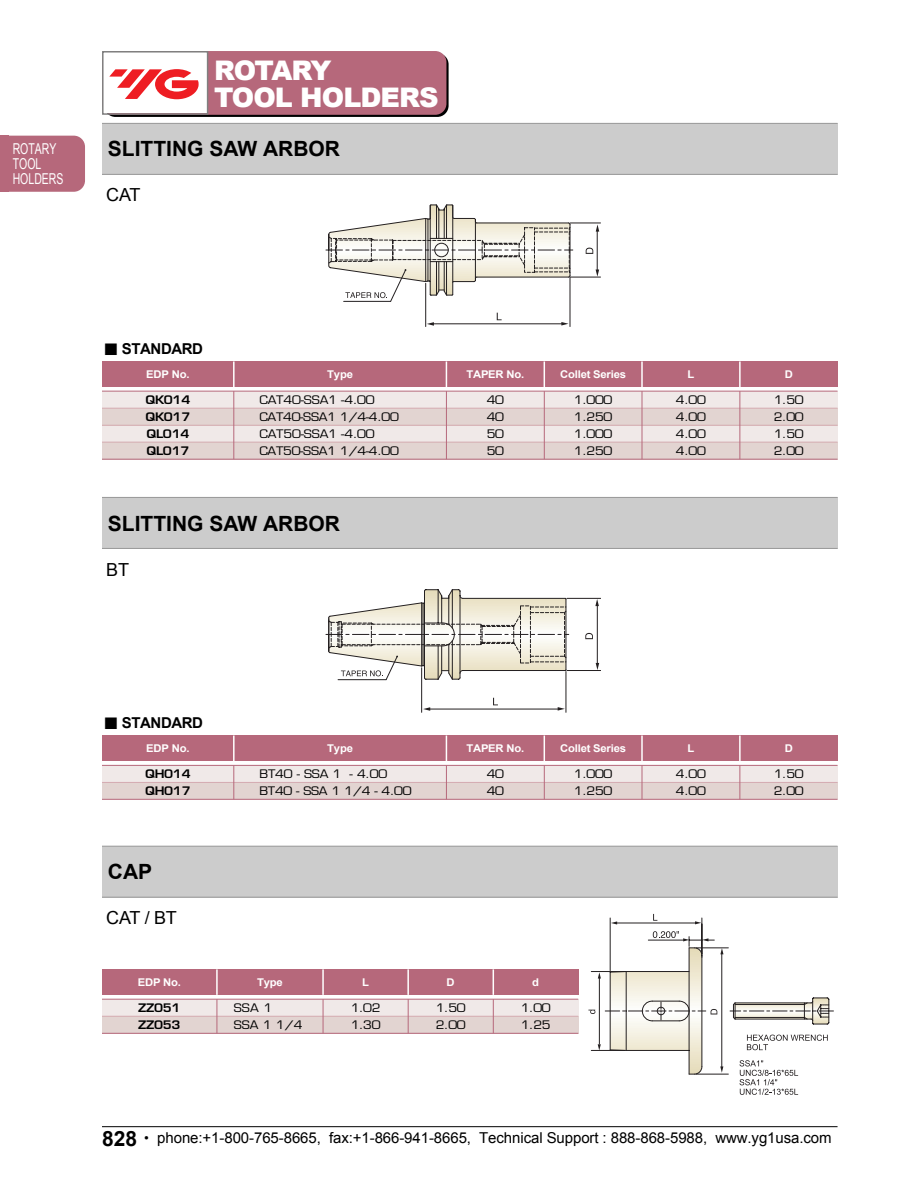
<style>
.page{position:relative;width:915px;height:1182px;background:#fff}
.page>*{position:absolute;margin:0;border:0;box-sizing:border-box;transform-origin:0 0}
.t1{font:900 27px/27px "Arial";letter-spacing:-.035em;color:#fff}
.t2{font:700 21px "Arial";color:#000}
.t3{font:18px "Arial";letter-spacing:-.015em;color:#000}
.t4{font:15px "Arial";letter-spacing:-.005em;color:#000}
.t5{font:700 15px "Arial";letter-spacing:-.03em;color:#000}
.t6{font:15px/15px "Arial";color:#fff;scale:.7 1}
.t7{font:11.55px/17.1px "Eurostile";letter-spacing:-.02em;color:#000;scale:1.11 1}
.t8{font:600 11.55px/17.1px "Eurostile";letter-spacing:-.02em;color:#000;scale:1.11 1}
.t9{font:700 10.65px "Arial";letter-spacing:-.015em;color:#fff;scale:1.05 1}
.s1{font-family:"HY Go Thic";font-weight:500}
.s2{font-weight:700;font-size:21px}
.s3{font-family:"HY Te Go Thic";font-weight:700;font-size:13.5px}
</style>
<div class="page">
<div style="left:102px;top:123px;width:736px;height:51px;background:#ccc"></div>
<hr style="left:102px;top:123px;width:736px;height:1px;background:#999">
<hr style="left:102px;top:174px;width:736px;height:1px;background:#999">
<div style="left:9px;top:136px;width:76px;height:56px;background:#b6687b"></div>
<div style="left:0;top:136px;width:9px;height:56px;background:#b6687b"></div>
<hr style="left:102px;top:1126px;width:736px;height:1px;background:#000">
<svg style="left:104px;top:53px;width:345px;height:64px"></svg>
<div style="left:102px;top:51px;width:344px;height:64px;background:#b6687b;border-radius:11px"></div>
<div style="left:104px;top:53px;width:103px;height:60px;background:#fff"></div>
<svg style="left:109px;top:69px;width:90px;height:30px"></svg>
<div style="left:102px;top:51px;width:106px;height:64px;border:2px solid #808080"></div>
<hr style="left:425px;top:283px;width:1px;height:44px;background:#231f20">
<hr style="left:570px;top:277px;width:1px;height:50px;background:#231f20">
<hr style="left:570px;top:223px;width:31px;height:1px;background:#231f20">
<hr style="left:570px;top:277px;width:31px;height:1px;background:#231f20">
<hr style="left:433px;top:324px;width:130px;height:1px;background:#231f20">
<hr style="left:597px;top:230px;width:1px;height:40px;background:#231f20">
<svg style="left:586px;top:248px;width:7px;height:6px"></svg>
<svg style="left:326px;top:204px;width:247px;height:98px"></svg>
<svg style="left:596px;top:270px;width:3px;height:7px"></svg>
<svg style="left:596px;top:224px;width:3px;height:8px"></svg>
<svg style="left:561px;top:322px;width:8px;height:4px"></svg>
<svg style="left:427px;top:322px;width:7px;height:4px"></svg>
<div style="left:102px;top:361px;width:736px;height:26px;background:#b6687b"></div>
<div style="left:102px;top:391px;width:736px;height:68px;background:#f0e9e8"></div>
<div style="left:102px;top:408px;width:736px;height:17px;background:#e2d4d1"></div>
<div style="left:102px;top:442px;width:736px;height:17px;background:#e2d4d1"></div>
<hr style="left:102px;top:391px;width:736px;height:1px;background:#b6687b">
<hr style="left:102px;top:408px;width:736px;height:1px;background:#d5abb1">
<hr style="left:102px;top:425px;width:736px;height:1px;background:#d5abb1">
<hr style="left:102px;top:442px;width:736px;height:1px;background:#d5abb1">
<hr style="left:102px;top:459px;width:736px;height:1px;background:#b6687b">
<hr style="left:233px;top:391px;width:1px;height:68px;background:#b6687b">
<hr style="left:446px;top:391px;width:1px;height:68px;background:#b6687b">
<hr style="left:544px;top:391px;width:1px;height:68px;background:#b6687b">
<hr style="left:642px;top:391px;width:1px;height:68px;background:#b6687b">
<hr style="left:740px;top:391px;width:1px;height:68px;background:#b6687b">
<hr style="left:233px;top:362px;width:2px;height:25px;background:#fff">
<svg style="left:446px;top:362px;width:1px;height:25px"></svg>
<svg style="left:544px;top:362px;width:1px;height:25px"></svg>
<hr style="left:641px;top:362px;width:2px;height:25px;background:#fff">
<hr style="left:739px;top:362px;width:2px;height:25px;background:#fff">
<div style="left:102px;top:497px;width:736px;height:52px;background:#ccc"></div>
<hr style="left:102px;top:497px;width:736px;height:1px;background:#999">
<hr style="left:102px;top:548px;width:736px;height:1px;background:#999">
<hr style="left:567px;top:598px;width:34px;height:1px;background:#231f20">
<hr style="left:567px;top:670px;width:34px;height:1px;background:#231f20">
<hr style="left:597px;top:605px;width:1px;height:58px;background:#231f20">
<svg style="left:326px;top:589px;width:243px;height:124px"></svg>
<svg style="left:585px;top:633px;width:8px;height:6px"></svg>
<svg style="left:596px;top:663px;width:3px;height:7px"></svg>
<svg style="left:595px;top:599px;width:4px;height:7px"></svg>
<hr style="left:702px;top:918px;width:1px;height:39px;background:#231f20">
<hr style="left:610px;top:918px;width:1px;height:53px;background:#231f20">
<hr style="left:696px;top:1074px;width:32px;height:1px;background:#231f20">
<hr style="left:696px;top:948px;width:32px;height:1px;background:#231f20">
<svg style="left:740px;top:1060px;width:58px;height:35px"></svg>
<svg style="left:747px;top:1035px;width:81px;height:15px"></svg>
<svg style="left:730px;top:997px;width:103px;height:28px"></svg>
<svg style="left:588px;top:931px;width:135px;height:144px"></svg>
<hr style="left:616px;top:923px;width:79px;height:1px;background:#231f20">
<svg style="left:653px;top:914px;width:4px;height:7px"></svg>
<svg style="left:695px;top:921px;width:6px;height:3px"></svg>
<svg style="left:611px;top:921px;width:6px;height:4px"></svg>
<div style="left:102px;top:736px;width:736px;height:25px;background:#b6687b"></div>
<div style="left:102px;top:765px;width:736px;height:34px;background:#f0e9e8"></div>
<div style="left:102px;top:782px;width:736px;height:17px;background:#e2d4d1"></div>
<hr style="left:102px;top:765px;width:736px;height:1px;background:#b6687b">
<hr style="left:102px;top:782px;width:736px;height:1px;background:#d5abb1">
<hr style="left:102px;top:799px;width:736px;height:1px;background:#b6687b">
<hr style="left:233px;top:765px;width:1px;height:34px;background:#b6687b">
<hr style="left:446px;top:765px;width:1px;height:34px;background:#b6687b">
<hr style="left:544px;top:765px;width:1px;height:34px;background:#b6687b">
<hr style="left:642px;top:765px;width:1px;height:34px;background:#b6687b">
<hr style="left:740px;top:765px;width:1px;height:34px;background:#b6687b">
<hr style="left:233px;top:736px;width:2px;height:25px;background:#fff">
<svg style="left:446px;top:736px;width:1px;height:25px"></svg>
<svg style="left:544px;top:736px;width:1px;height:25px"></svg>
<hr style="left:641px;top:736px;width:2px;height:25px;background:#fff">
<hr style="left:739px;top:736px;width:2px;height:25px;background:#fff">
<div style="left:102px;top:846px;width:736px;height:51px;background:#ccc"></div>
<hr style="left:102px;top:846px;width:736px;height:1px;background:#999">
<hr style="left:102px;top:897px;width:736px;height:1px;background:#999">
<div style="left:102px;top:969px;width:476px;height:26px;background:#b6687b"></div>
<div style="left:102px;top:999px;width:476px;height:34px;background:#f0e9e8"></div>
<div style="left:102px;top:1016px;width:476px;height:17px;background:#e2d4d1"></div>
<hr style="left:102px;top:999px;width:476px;height:1px;background:#b6687b">
<hr style="left:102px;top:1016px;width:476px;height:1px;background:#d5abb1">
<hr style="left:102px;top:1033px;width:476px;height:1px;background:#b6687b">
<hr style="left:217px;top:999px;width:1px;height:34px;background:#b6687b">
<hr style="left:323px;top:999px;width:1px;height:34px;background:#b6687b">
<hr style="left:216px;top:969px;width:2px;height:26px;background:#fff">
<hr style="left:322px;top:969px;width:2px;height:26px;background:#fff">
<hr style="left:408px;top:999px;width:1px;height:34px;background:#b6687b">
<hr style="left:407px;top:969px;width:2px;height:26px;background:#fff">
<hr style="left:493px;top:999px;width:1px;height:34px;background:#b6687b">
<svg style="left:493px;top:969px;width:1px;height:26px"></svg>
<p class="t6" style="left:13px;top:141px;width:74px">ROTARY<br>TOOL<br>HOLDERS</p>
<h1 class="t1" style="left:214px;top:56px;width:226px">ROTARY<br>TOOL HOLDERS</h1>
<h2 class="t2" style="left:108px;top:137px;width:234px">SLITTING SAW ARBOR</h2>
<h3 class="t3" style="left:106px;top:185px;width:36px">CAT</h3>
<p class="t5" style="left:104px;top:340px;width:101px"><span class="s1">■</span> STANDARD</p>
<p class="t9" style="left:146px;top:368px;width:43px">EDP No.</p>
<p class="t9" style="left:466px;top:368px;width:57px">TAPER No.</p>
<p class="t9" style="left:560px;top:368px;width:64px">Collet Series</p>
<p class="t9" style="left:688px;top:368px;width:8px">L</p>
<p class="t9" style="left:785px;top:368px;width:9px">D</p>
<p class="t9" style="left:327px;top:368px;width:26px">Type</p>
<p class="t7" style="left:259px;top:392px;width:127px">CAT40-SSA1 -4.00<br>CAT40-SSA1 1/4-4.00<br>CAT50-SSA1 -4.00<br>CAT50-SSA1 1/4-4.00</p>
<p class="t8" style="left:146px;top:392px;width:42px;text-align:justify">QK014<br>QK017<br>QL014<br>QL017</p>
<p class="t7" style="left:487px;top:392px;width:17px;text-align:justify">40<br>40<br>50<br>50</p>
<p class="t7" style="left:574px;top:392px;width:36px;text-align:justify">1.000<br>1.250<br>1.000<br>1.250</p>
<p class="t7" style="left:676px;top:392px;width:29px;text-align:justify">4.00<br>4.00<br>4.00<br>4.00</p>
<p class="t7" style="left:774px;top:392px;width:29px;text-align:justify">1.50<br>2.00<br>1.50<br>2.00</p>
<h2 class="t2" style="left:108px;top:512px;width:234px">SLITTING SAW ARBOR</h2>
<h3 class="t3" style="left:106px;top:559px;width:24px">BT</h3>
<p class="t5" style="left:104px;top:714px;width:101px"><span class="s1">■</span> STANDARD</p>
<p class="t9" style="left:146px;top:743px;width:43px">EDP No.</p>
<p class="t9" style="left:466px;top:743px;width:57px">TAPER No.</p>
<p class="t9" style="left:560px;top:743px;width:64px">Collet Series</p>
<p class="t9" style="left:688px;top:743px;width:8px">L</p>
<p class="t9" style="left:785px;top:743px;width:9px">D</p>
<p class="t9" style="left:327px;top:743px;width:26px">Type</p>
<p class="t8" style="left:145px;top:767px;width:42px">QH014<br>QH017</p>
<p class="t7" style="left:487px;top:767px;width:17px">40<br>40</p>
<p class="t7" style="left:574px;top:767px;width:36px">1.000<br>1.250</p>
<p class="t7" style="left:676px;top:767px;width:29px">4.00<br>4.00</p>
<p class="t7" style="left:774px;top:767px;width:29px">1.50<br>2.00</p>
<p class="t7" style="left:259px;top:767px;width:139px">BT40 - SSA 1 - 4.00<br>BT40 - SSA 1 1/4 - 4.00</p>
<h2 class="t2" style="left:108px;top:860px;width:46px">CAP</h2>
<h3 class="t3" style="left:106px;top:908px;width:72px">CAT / BT</h3>
<p class="t9" style="left:138px;top:976px;width:43px">EDP No.</p>
<p class="t9" style="left:362px;top:976px;width:8px">L</p>
<p class="t9" style="left:257px;top:976px;width:26px">Type</p>
<p class="t9" style="left:447px;top:976px;width:9px">D</p>
<p class="t9" style="left:532px;top:976px;width:8px">d</p>
<p class="t8" style="left:138px;top:1000px;width:40px">ZZ051<br>ZZ053</p>
<p class="t7" style="left:351px;top:1000px;width:29px">1.02<br>1.30</p>
<p class="t7" style="left:234px;top:1000px;width:63px">SSA 1<br>SSA 1 1/4</p>
<p class="t7" style="left:436px;top:1000px;width:29px">1.50<br>2.00</p>
<p class="t7" style="left:521px;top:1000px;width:29px">1.00<br>1.25</p>
<p class="t4" style="left:102px;top:1130px;width:731px"><span class="s2">828</span> <span class="s3">•</span> phone:+1-800-765-8665, fax:+1-866-941-8665, Technical Support : 888-868-5988, www.yg1usa.com</p>
</div>
